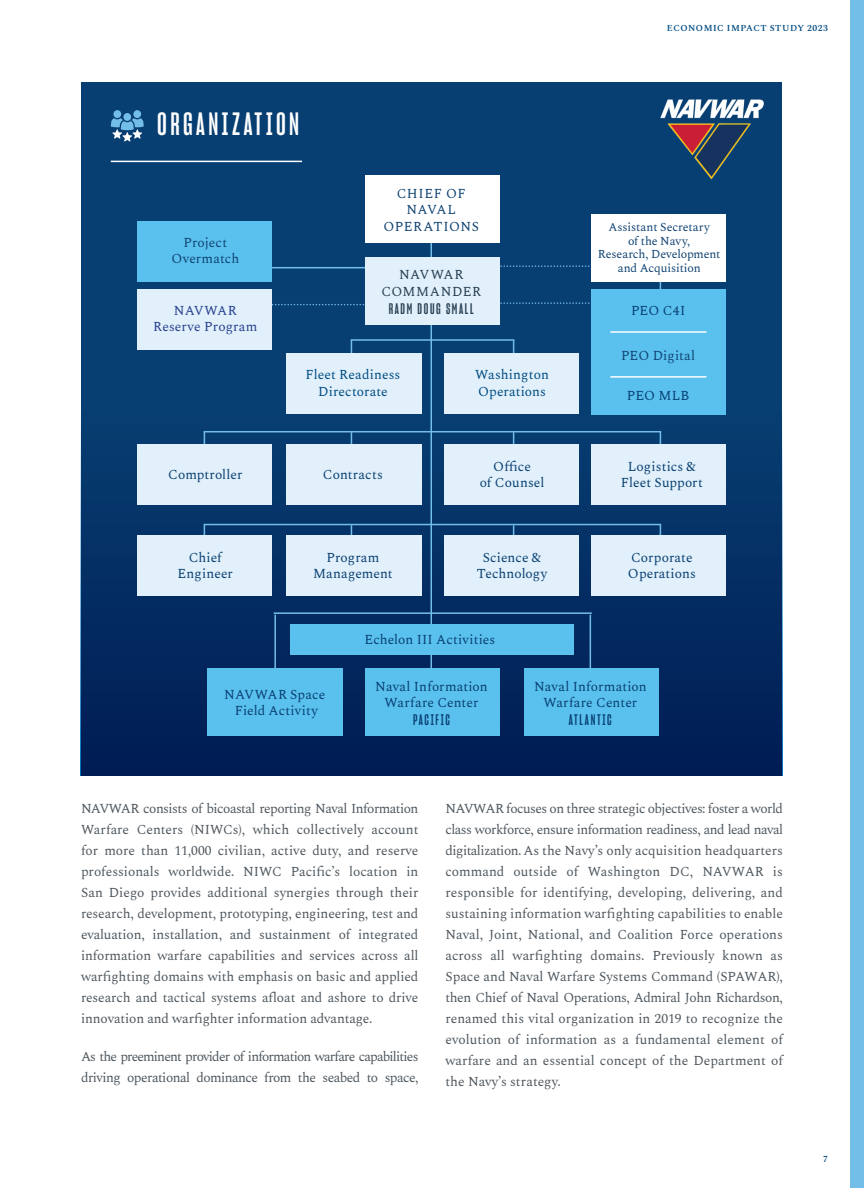
<style>
.page{position:relative;width:864px;height:1188px;background:#fff}
.page>*{position:absolute;margin:0;border:0;box-sizing:border-box;transform-origin:0 0}
.t1{font:31.5px "Sharp Grotesk Sm Bold 11";letter-spacing:.11em;color:#fff}
.t2{font:15px "Sharp Grotesk Sm Bold 11";letter-spacing:.11em;color:#083f72}
.t3{font:15px "Sharp Grotesk Sm Bold 11";letter-spacing:.11em;color:#253d50}
.t4{font:13.5px/21px "Spectral";letter-spacing:-.035em;color:#4e575e;text-align:justify}
.t5{font:13.5px/16.2px "Spectral";letter-spacing:.01em;color:#083f72;text-align:center}
.t6{font:13.5px/21px "Spectral";letter-spacing:-.06em;color:#4e575e}
.t7{font:13.5px/16.2px "Spectral";letter-spacing:.02em;color:#104372;text-align:center}
.t8{font:13.5px/16.2px "Spectral";letter-spacing:.01em;color:#004b82;text-align:center}
.t9{font:13.5px/16.2px "Spectral";letter-spacing:.01em;color:#253f8e;text-align:center}
.t10{font:13.5px/16.2px "Spectral";letter-spacing:.035em;color:#253d50;text-align:center}
.t11{font:12px/13.5px "Spectral";letter-spacing:-.01em;color:#104372;text-align:center}
.t12{font:600 9px "Spectral";letter-spacing:.06em;color:#004b82}
</style>
<div class="page">
<div style="left:850px;top:0;width:14px;height:1188px;background:#73bde9"></div>
<div style="left:81px;top:82px;width:701px;height:693px;background:#083f72"></div>
<div style="left:80px;top:411px;width:703px;height:364px;background:linear-gradient(to bottom,#084073,#001c54)"></div>
<hr style="left:204px;top:267px;width:179px;height:1px;background:#73bde9">
<svg style="left:272px;top:304px;width:92px;height:1px"></svg>
<svg style="left:500px;top:265px;width:90px;height:2px"></svg>
<svg style="left:500px;top:302px;width:90px;height:2px"></svg>
<hr style="left:431px;top:218px;width:1px;height:492px;background:#73bde9">
<hr style="left:351px;top:340px;width:1px;height:64px;background:#73bde9">
<hr style="left:351px;top:432px;width:1px;height:64px;background:#73bde9">
<hr style="left:351px;top:525px;width:1px;height:64px;background:#73bde9">
<hr style="left:513px;top:340px;width:1px;height:55px;background:#73bde9">
<hr style="left:513px;top:432px;width:1px;height:55px;background:#73bde9">
<hr style="left:513px;top:525px;width:1px;height:55px;background:#73bde9">
<hr style="left:660px;top:525px;width:1px;height:60px;background:#73bde9">
<hr style="left:590px;top:615px;width:1px;height:60px;background:#73bde9">
<hr style="left:274px;top:615px;width:2px;height:60px;background:#73bde9">
<hr style="left:204px;top:525px;width:1px;height:60px;background:#73bde9">
<hr style="left:660px;top:432px;width:1px;height:60px;background:#73bde9">
<hr style="left:660px;top:251px;width:1px;height:61px;background:#73bde9">
<hr style="left:204px;top:432px;width:1px;height:60px;background:#73bde9">
<img style="left:660px;top:99px;width:104px;height:81px">
<div style="left:365px;top:176px;width:135px;height:67px;background:#fff"></div>
<div style="left:444px;top:354px;width:135px;height:60px;background:#e1f0fa"></div>
<div style="left:286px;top:354px;width:135px;height:60px;background:#e1f0fa"></div>
<div style="left:444px;top:535px;width:135px;height:61px;background:#e1f0fa"></div>
<div style="left:524px;top:668px;width:135px;height:68px;background:#5ac1ee"></div>
<div style="left:591px;top:535px;width:135px;height:61px;background:#e1f0fa"></div>
<div style="left:137px;top:535px;width:135px;height:61px;background:#e1f0fa"></div>
<div style="left:208px;top:668px;width:135px;height:68px;background:#5ac1ee"></div>
<div style="left:137px;top:289px;width:135px;height:61px;background:#e1f0fa"></div>
<div style="left:591px;top:289px;width:135px;height:125px;background:#5ac1ee"></div>
<div style="left:286px;top:535px;width:135px;height:61px;background:#e1f0fa"></div>
<div style="left:365px;top:668px;width:135px;height:68px;background:#5ac1ee"></div>
<div style="left:290px;top:624px;width:283px;height:31px;background:#5ac1ee"></div>
<div style="left:365px;top:257px;width:135px;height:67px;background:#e1f0fa"></div>
<div style="left:444px;top:444px;width:135px;height:60px;background:#e1f0fa"></div>
<div style="left:591px;top:444px;width:135px;height:60px;background:#e1f0fa"></div>
<div style="left:137px;top:444px;width:135px;height:60px;background:#e1f0fa"></div>
<div style="left:137px;top:221px;width:135px;height:61px;background:#5ac1ee"></div>
<div style="left:591px;top:214px;width:135px;height:68px;background:#fff"></div>
<div style="left:286px;top:444px;width:135px;height:60px;background:#e1f0fa"></div>
<hr style="left:610px;top:331px;width:96px;height:2px;background:#fff">
<hr style="left:610px;top:376px;width:96px;height:2px;background:#fff">
<hr style="left:204px;top:431px;width:457px;height:1px;background:#73bde9">
<hr style="left:204px;top:524px;width:457px;height:1px;background:#73bde9">
<hr style="left:274px;top:612px;width:318px;height:2px;background:#73bde9">
<hr style="left:351px;top:339px;width:163px;height:2px;background:#73bde9">
<hr style="left:111px;top:161px;width:191px;height:1px;background:#fff">
<div style="left:113px;top:110px;width:8px;height:8px;background:#73bde9;border-radius:50%"></div>
<div style="left:133px;top:110px;width:8px;height:8px;background:#73bde9;border-radius:50%"></div>
<div style="left:123px;top:113px;width:8px;height:8px;background:#73bde9;border-radius:50%"></div>
<svg style="left:111px;top:118px;width:33px;height:24px"></svg>
<p class="t12" style="left:667px;top:21px;width:162px">ECONOMIC IMPACT STUDY 2023</p>
<h1 class="t1" style="left:157px;top:105px;width:143px">ORGANIZATION</h1>
<p class="t7" style="left:171px;top:235px;width:69px">Project<br>Overmatch</p>
<p class="t9" style="left:153px;top:302px;width:106px">NAVWAR<br>Reserve Program</p>
<p class="t7" style="left:384px;top:186px;width:97px">CHIEF OF<br>NAVAL<br>OPERATIONS</p>
<p class="t10" style="left:381px;top:267px;width:101px">NAVWAR<br>COMMANDER</p>
<p class="t3" style="left:389px;top:299px;width:86px">RADM DOUG SMALL</p>
<p class="t8" style="left:306px;top:367px;width:96px">Fleet Readiness<br>Directorate</p>
<p class="t8" style="left:475px;top:367px;width:75px;text-align:left">Washington<br>Operations</p>
<p class="t11" style="left:598px;top:221px;width:124px">Assistant Secretary<br>of the Navy,<br>Research, Development and Acquisition</p>
<p class="t5" style="left:631px;top:303px;width:56px">PEO C4I</p>
<p class="t7" style="left:621px;top:348px;width:76px">PEO Digital</p>
<p class="t5" style="left:627px;top:388px;width:64px">PEO MLB</p>
<p class="t5" style="left:168px;top:467px;width:76px">Comptroller</p>
<p class="t5" style="left:323px;top:467px;width:61px">Contracts</p>
<p class="t5" style="left:480px;top:459px;width:66px">Office<br>of Counsel</p>
<p class="t5" style="left:621px;top:459px;width:84px">Logistics &amp;<br>Fleet Support</p>
<p class="t5" style="left:178px;top:549px;width:57px">Chief<br>Engineer</p>
<p class="t5" style="left:313px;top:549px;width:81px">Program<br>Management</p>
<p class="t5" style="left:477px;top:549px;width:72px">Science &amp;<br>Technology</p>
<p class="t5" style="left:628px;top:549px;width:69px;text-align:left">Corporate<br>Operations</p>
<p class="t5" style="left:365px;top:632px;width:132px">Echelon III Activities</p>
<p class="t5" style="left:224px;top:687px;width:102px">NAVWAR Space<br>Field Activity</p>
<p class="t5" style="left:375px;top:678px;width:114px">Naval Information<br>Warfare Center</p>
<p class="t2" style="left:413px;top:710px;width:38px">PACIFIC</p>
<p class="t5" style="left:534px;top:678px;width:114px">Naval Information<br>Warfare Center</p>
<p class="t2" style="left:569px;top:710px;width:44px">ATLANTIC</p>
<p class="t4" style="left:81px;top:799px;width:339px">NAVWAR consists of bicoastal reporting Naval Information Warfare Centers (NIWCs), which collectively account for more than 11,000 civilian, active duty, and reserve professionals worldwide. NIWC Pacific’s location in San Diego provides additional synergies through their research, development, prototyping, engineering, test and evaluation, installation, and sustainment of integrated information warfare capabilities and services across all warfighting domains with emphasis on basic and applied research and tactical systems afloat and ashore to drive innovation and warfighter information advantage.</p>
<p class="t6" style="left:81px;top:1046px;width:339px">As the preeminent provider of information warfare capabilities driving operational dominance from the seabed to space,</p>
<p class="t4" style="left:446px;top:799px;width:339px">NAVWAR focuses on three strategic objectives: foster a world class workforce, ensure information readiness, and lead naval digitalization. As the Navy’s only acquisition headquarters command outside of Washington DC, NAVWAR is responsible for identifying, developing, delivering, and sustaining information warfighting capabilities to enable Naval, Joint, National, and Coalition Force operations across all warfighting domains. Previously known as Space and Naval Warfare Systems Command (SPAWAR), then Chief of Naval Operations, Admiral John Richardson, renamed this vital organization in 2019 to recognize the evolution of information as a fundamental element of warfare and an essential concept of the Department of the Navy’s strategy.</p>
<p class="t12" style="left:823px;top:1153px;width:6px">7</p>
</div>
